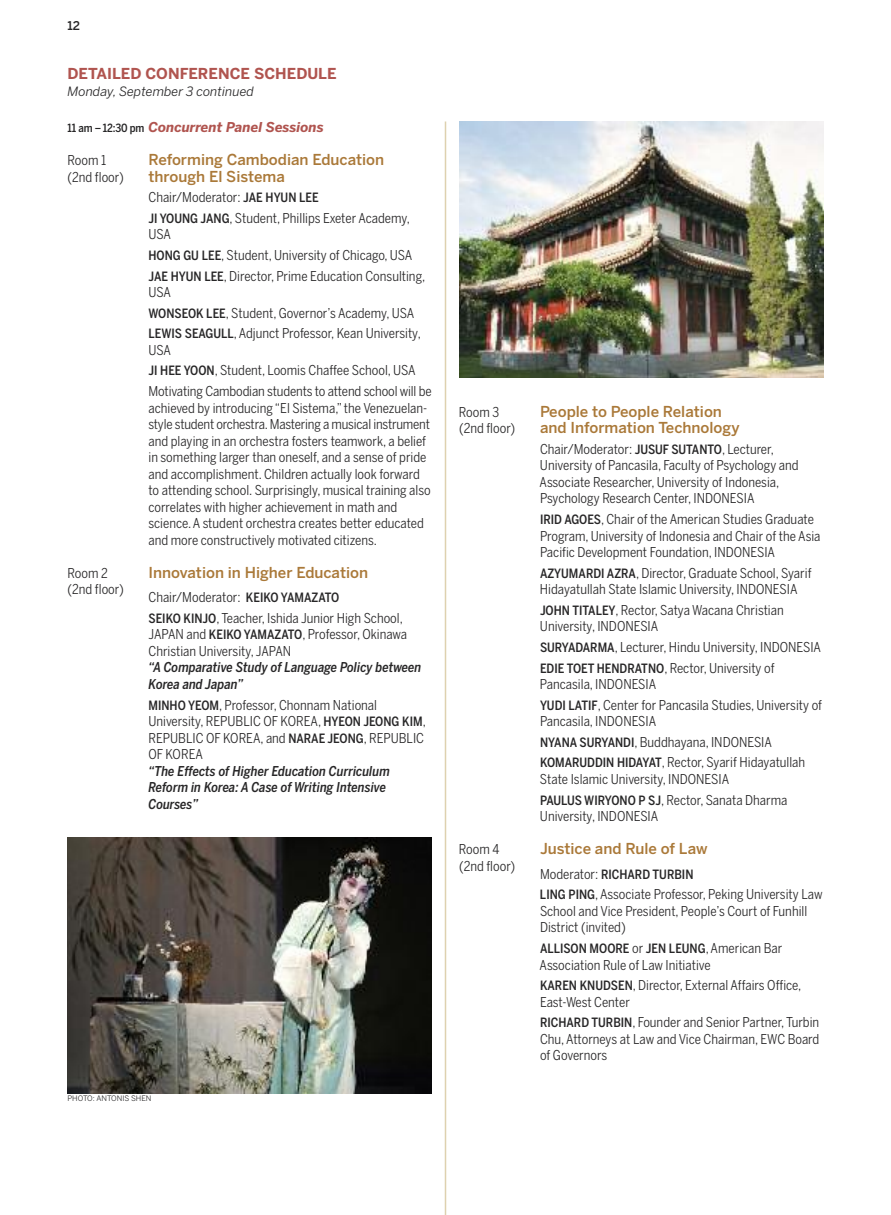
<style>
.page{position:relative;width:891px;height:1215px;background:#fff}
.page>*{position:absolute;margin:0;border:0;box-sizing:border-box;transform-origin:0 0}
.t1{font:500 15px "Benton Sans";color:#aa7939}
.t2{font:700 15px "Benton Sans";color:#b0544f}
.t3{font:13.5px/16.5px "Benton Sans Cond";color:#272627}
.t4{font:italic 500 13.5px/16.5px "Benton Sans Cond";color:#272627}
.t5{font:italic 700 13.5px "Benton Sans";color:#b0544f}
.t6{font:500 12.75px "Benton Sans Cond";color:#272627}
.t7{font:italic 12.75px "Benton Sans";color:#272627}
.t8{font:500 12px "Benton Sans";color:#272627}
.t9{font:7.5px "Benton Sans";color:#272627}
.s1{font-family:"Benton Sans Cond";font-weight:500;font-style:normal;font-size:11.25px;color:#272627}
.s2{font-weight:500;font-size:12.75px}
.s3{font-weight:400;font-size:13.5px}
</style>
<div class="page">
<img style="left:459px;top:122px;width:365px;height:256px">
<img style="left:68px;top:837px;width:364px;height:257px">
<hr style="left:445px;top:122px;width:1px;height:1093px;background:#ded1af">
<p class="t8" style="left:68px;top:21px;width:14px">12</p>
<p class="t2" style="left:68px;top:68px;width:271px">DETAILED CONFERENCE SCHEDULE</p>
<p class="t7" style="left:68px;top:86px;width:188px">Monday, September 3 continued</p>
<p class="t5" style="left:68px;top:122px;width:258px"><span class="s1">11 am –12:30 pm</span> Concurrent Panel Sessions</p>
<p class="t3" style="left:67px;top:152px;width:40px">Room 1</p>
<p class="t1" style="left:148px;top:154px;width:237px">Reforming Cambodian Education</p>
<p class="t3" style="left:68px;top:169px;width:58px">(2nd floor)</p>
<p class="t1" style="left:148px;top:171px;width:138px">through El Sistema</p>
<p class="t3" style="left:148px;top:187px;width:263px;line-height:20.5px">Chair/Moderator: <span class="s2">JAE HYUN LEE<br>JI YOUNG JANG</span>, Student, Phillips Exeter Academy,</p>
<p class="t3" style="left:148px;top:224px;width:278px;line-height:20.7px">USA<br><span class="s2">HONG GU LEE</span>, Student, University of Chicago, USA<br><span class="s2">JAE HYUN LEE</span>, Director, Prime Education Consulting,</p>
<p class="t3" style="left:148px;top:282px;width:274px;line-height:20.7px">USA<br><span class="s2">WONSEOK LEE</span>, Student, Governor’s Academy, USA<br><span class="s2">LEWIS SEAGULL</span>,Adjunct Professor, Kean University,</p>
<p class="t3" style="left:148px;top:340px;width:285px;line-height:20.7px">USA<br><span class="s2">JI HEE YOON</span>, Student, Loomis Chaffee School, USA<br>Motivating Cambodian students to attend school will be</p>
<p class="t3" style="left:148px;top:400px;width:284px">achieved by introducing “El Sistema,”the Venezuelan&shy;style student orchestra.Mastering a musical instrument and playing in an orchestra fosters teamwork, a belief in something larger than oneself, and a sense of pride and accomplishment. Children actually look forward to attending school. Surprisingly, musical training also correlates with higher achievement in math and science.A student orchestra creates better educated and more constructively motivated citizens.</p>
<p class="t3" style="left:67px;top:565px;width:42px">Room 2</p>
<p class="t1" style="left:148px;top:567px;width:221px">Innovation in Higher Education</p>
<p class="t3" style="left:68px;top:581px;width:58px">(2nd floor)</p>
<p class="t3" style="left:148px;top:587px;width:256px;line-height:20.7px">Chair/Moderator: <span class="s2">KEIKO YAMAZATO<br>SEIKO KINJO</span>, Teacher, Ishida Junior High School,</p>
<p class="t3" style="left:148px;top:627px;width:260px">JAPAN and <span class="s2">KEIKO YAMAZATO</span>, Professor, Okinawa<br>Christian University, JAPAN</p>
<p class="t4" style="left:148px;top:660px;width:275px">“A Comparative Study of Language Policy between<br>Korea and Japan”</p>
<p class="t3" style="left:148px;top:697px;width:279px"><span class="s2">MINHO YEOM</span>, Professor, Chonnam National University, REPUBLIC OF KOREA, <span class="s2">HYEON JEONG KIM</span>, REPUBLIC OF KOREA, and <span class="s2">NARAE JEONG</span>, REPUBLIC OF KOREA</p>
<p class="t4" style="left:148px;top:763px;width:243px">“The Effects of Higher Education Curriculum<br>Reform in Korea: A Case of Writing Intensive<br>Courses”</p>
<p class="t9" style="left:68px;top:1095px;width:86px">PHOTO: ANTONIS SHEN</p>
<p class="t3" style="left:459px;top:404px;width:42px">Room 3</p>
<p class="t1" style="left:540px;top:406px;width:183px">People to People Relation</p>
<p class="t3" style="left:459px;top:420px;width:58px">(2nd floor)</p>
<p class="t1" style="left:540px;top:422px;width:201px">and Information Technology</p>
<p class="t3" style="left:540px;top:441px;width:261px">Chair/Moderator: <span class="s2">JUSUF SUTANTO</span>, Lecturer, University of Pancasila, Faculty of Psychology and Associate Researcher, University of Indonesia, Psychology Research Center, INDONESIA</p>
<p class="t3" style="left:540px;top:511px;width:282px"><span class="s2">IRID AGOES</span>, Chair of the American Studies Graduate<br>Program, University of Indonesia and Chair of the Asia<br>Pacific Development Foundation, INDONESIA</p>
<p class="t3" style="left:540px;top:565px;width:273px"><span class="s2">AZYUMARDI AZRA</span>, Director, Graduate School, Syarif<br>Hidayatullah State Islamic University, INDONESIA</p>
<p class="t3" style="left:540px;top:602px;width:245px"><span class="s2">JOHN TITALEY</span>, Rector, Satya Wacana Christian<br>University, INDONESIA</p>
<p class="t3" style="left:540px;top:637px;width:283px;line-height:20.7px"><span class="s2">SURYADARMA</span>, Lecturer, Hindu University, INDONESIA<br><span class="s2">EDIE TOET HENDRATNO</span>, Rector, University of</p>
<p class="t3" style="left:540px;top:674px;width:284px;line-height:20.7px">Pancasila, INDONESIA<br><span class="s2">YUDI LATIF</span>, Center for Pancasila Studies, University of</p>
<p class="t3" style="left:540px;top:711px;width:267px;line-height:20.7px">Pancasila, INDONESIA<br><span class="s2">NYANA SURYANDI</span>, Buddhayana, INDONESIA<br><span class="s2">KOMARUDDIN HIDAYAT</span>, Rector, Syarif Hidayatullah</p>
<p class="t3" style="left:540px;top:769px;width:249px;line-height:20.7px">State Islamic University, INDONESIA<br><span class="s2">PAULUS WIRYONO P SJ</span>, Rector, Sanata Dharma</p>
<p class="t3" style="left:540px;top:808px;width:120px">University, INDONESIA</p>
<p class="t3" style="left:459px;top:841px;width:42px">Room 4</p>
<p class="t1" style="left:540px;top:843px;width:169px">Justice and Rule of Law</p>
<p class="t3" style="left:459px;top:858px;width:58px">(2nd floor)</p>
<p class="t6" style="left:540px;top:867px;width:155px"><span class="s3">Moderator:</span> RICHARD TURBIN</p>
<p class="t3" style="left:540px;top:887px;width:284px"><span class="s2">LING PING</span>,Associate Professor, Peking University Law<br>School and Vice President, People’s Court of Funhill<br>District (invited)</p>
<p class="t6" style="left:540px;top:941px;width:244px">ALLISON MOORE <span class="s3">or</span> JEN LEUNG<span class="s3">,American Bar</span></p>
<p class="t3" style="left:540px;top:955px;width:263px;line-height:20.7px">Association Rule of Law Initiative<br><span class="s2">KAREN KNUDSEN</span>, Director, External Affairs Office,</p>
<p class="t3" style="left:540px;top:992px;width:281px;line-height:20.7px">East-West Center<br><span class="s2">RICHARD TURBIN</span>, Founder and Senior Partner, Turbin</p>
<p class="t3" style="left:540px;top:1031px;width:281px">Chu,Attorneys at Law and Vice Chairman, EWC Board of Governors</p>
</div>
